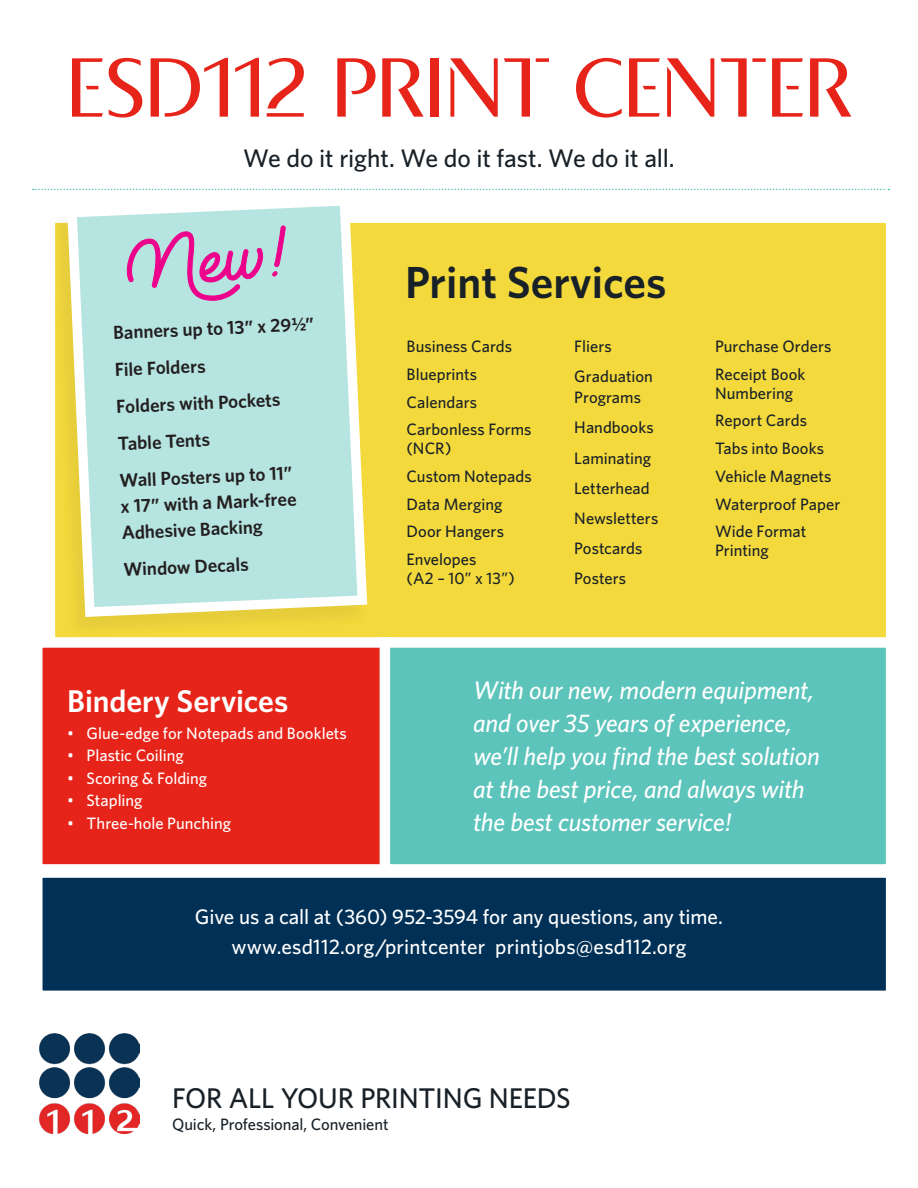
<style>
.page{position:relative;width:918px;height:1188px;background:#fff}
.page>*{position:absolute;margin:0;border:0;box-sizing:border-box;transform-origin:0 0}
.Headline1{font:88.5px "Bath Spa New Roman Title";letter-spacing:-.02em;color:#e72419}
.t1{font:70.2px "Lieto Me";color:#ed028c}
.t2{font:600 45px "Whitney";color:#192128}
.Body_Copy_Basic{font:600 31.5px "Whitney";color:#fff}
.Subhead1{font:500 28.5px "Whitney";letter-spacing:-.01em;color:#192128}
.Body_Lead-in{font:italic 500 25.5px/33px "Whitney";letter-spacing:-.005em;color:#fff}
.Body_Lead-in-2{font:500 25.5px "Whitney";letter-spacing:-.01em;color:#192128}
.Body_Lead-in-3{font:500 21px "Whitney";letter-spacing:.005em;color:#fff}
.Body_Copy_Basic-2{font:600 18.9px/26.2px "Whitney";color:#231f20}
.Body_Copy_Basic-3{font:500 16.5px/18.8px "Whitney";color:#192128}
.t3{font:500 16.5px "Whitney";color:#fff}
.Subhead1-2{font:500 16.5px "Whitney";letter-spacing:-.01em;color:#192128}
.s1{font-weight:400}
</style>
<div class="page">
<div style="left:369px;top:222px;width:517px;height:410px;background:#f4d93c"></div>
<div style="left:42px;top:632px;width:332px;height:230px;background:#e72419"></div>
<img style="left:39px;top:1034px;width:100px;height:100px">
<div style="left:42px;top:862px;width:844px;height:129px;background:#003056"></div>
<svg style="left:374px;top:632px;width:512px;height:248px;background:#72c8bd"></svg>
<svg style="left:33px;top:189px;width:856px;height:1px"></svg>
<div style="left:49px;top:199px;width:320px;height:440px;background:#231f20;opacity:.07"></div>
<svg style="left:62px;top:199px;width:310px;height:423px;background:#c5e5d0"></svg>
<svg style="left:127px;top:230px;width:136px;height:71px;background:#bbced7"></svg>
<svg style="left:272px;top:225px;width:14px;height:51px"></svg>
<p class="Headline1" style="left:65px;top:45px;width:789px">ESD112 PRINT CENTER</p>
<p class="Body_Lead-in-2" style="left:243px;top:141px;width:433px">We do it right. We do it fast. We do it all.</p>
<p class="t1" style="left:122px;top:226px;width:164px;rotate:-6deg">New!</p>
<p class="Body_Copy_Basic-2" style="left:113px;top:318px;width:203px;rotate:-2deg">Banners up to 13” x 291/2 ”</p>
<p class="Body_Copy_Basic-2" style="left:114px;top:356px;width:92px;rotate:-2deg">File Folders</p>
<p class="Body_Copy_Basic-2" style="left:116px;top:392px;width:166px;rotate:-2deg">Folders with Pockets</p>
<p class="Body_Copy_Basic-2" style="left:118px;top:430px;width:94px;rotate:-2deg">Table Tents</p>
<p class="Body_Copy_Basic-2" style="left:119px;top:466px;width:178px;rotate:-2deg">Wall Posters up to 11” x 17” with a Mark-free<br>Adhesive Backing</p>
<p class="Body_Copy_Basic-2" style="left:123px;top:555px;width:127px;rotate:-2deg">Window Decals</p>
<p class="Body_Copy_Basic" style="left:67px;top:680px;width:223px">Bindery Services</p>
<p class="t3" style="left:67px;top:722px;width:281px"><span class="s1">•</span> Glue-edge for Notepads and Booklets</p>
<p class="t3" style="left:67px;top:745px;width:118px"><span class="s1">•</span> Plastic Coiling</p>
<p class="t3" style="left:67px;top:767px;width:142px"><span class="s1">•</span> Scoring &amp; Folding</p>
<p class="t3" style="left:67px;top:790px;width:77px"><span class="s1">•</span> Stapling</p>
<p class="t3" style="left:67px;top:812px;width:165px"><span class="s1">•</span> Three-hole Punching</p>
<p class="t2" style="left:405px;top:253px;width:263px">Print Services</p>
<p class="Body_Copy_Basic-3" style="left:407px;top:337px;width:107px">Business Cards</p>
<p class="Body_Copy_Basic-3" style="left:407px;top:365px;width:72px">Blueprints</p>
<p class="Body_Copy_Basic-3" style="left:407px;top:392px;width:72px">Calendars</p>
<p class="Body_Copy_Basic-3" style="left:407px;top:420px;width:127px">Carbonless Forms (NCR)</p>
<p class="Body_Copy_Basic-3" style="left:407px;top:467px;width:127px">Custom Notepads</p>
<p class="Body_Copy_Basic-3" style="left:407px;top:494px;width:97px">Data Merging</p>
<p class="Body_Copy_Basic-3" style="left:407px;top:522px;width:99px">Door Hangers</p>
<p class="Body_Copy_Basic-3" style="left:407px;top:550px;width:110px">Envelopes<br>(A2 – 10” x 13”)</p>
<p class="Body_Copy_Basic-3" style="left:574px;top:337px;width:39px">Fliers</p>
<p class="Body_Copy_Basic-3" style="left:574px;top:366px;width:80px;line-height:21px">Graduation<br>Programs</p>
<p class="Body_Copy_Basic-3" style="left:574px;top:418px;width:81px">Handbooks</p>
<p class="Body_Copy_Basic-3" style="left:574px;top:448px;width:78px">Laminating</p>
<p class="Body_Copy_Basic-3" style="left:574px;top:478px;width:77px">Letterhead</p>
<p class="Body_Copy_Basic-3" style="left:574px;top:508px;width:86px">Newsletters</p>
<p class="Body_Copy_Basic-3" style="left:574px;top:538px;width:70px">Postcards</p>
<p class="Body_Copy_Basic-3" style="left:574px;top:568px;width:53px">Posters</p>
<p class="Body_Copy_Basic-3" style="left:715px;top:337px;width:118px">Purchase Orders</p>
<p class="Body_Copy_Basic-3" style="left:715px;top:365px;width:92px">Receipt Book<br>Numbering</p>
<p class="Body_Copy_Basic-3" style="left:715px;top:411px;width:93px">Report Cards</p>
<p class="Body_Copy_Basic-3" style="left:715px;top:439px;width:111px">Tabs into Books</p>
<p class="Body_Copy_Basic-3" style="left:715px;top:467px;width:118px">Vehicle Magnets</p>
<p class="Body_Copy_Basic-3" style="left:715px;top:494px;width:127px">Waterproof Paper</p>
<p class="Body_Copy_Basic-3" style="left:715px;top:522px;width:93px">Wide Format<br>Printing</p>
<p class="Body_Lead-in" style="left:473px;top:673px;width:348px">With our new, modern equipment, and over 35 years of experience, we’ll help you find the best solution at the best price, and always with the best customer service!</p>
<p class="Body_Lead-in-3" style="left:195px;top:903px;width:530px">Give us a call at (360) 952-3594 for any questions, any time.</p>
<p class="Body_Lead-in-3" style="left:231px;top:933px;width:457px">www.esd112.org/printcenter printjobs@esd112.org</p>
<p class="Subhead1" style="left:172px;top:1080px;width:400px">FOR ALL YOUR PRINTING NEEDS</p>
<p class="Subhead1-2" style="left:172px;top:1114px;width:218px">Quick, Professional, Convenient</p>
</div>
